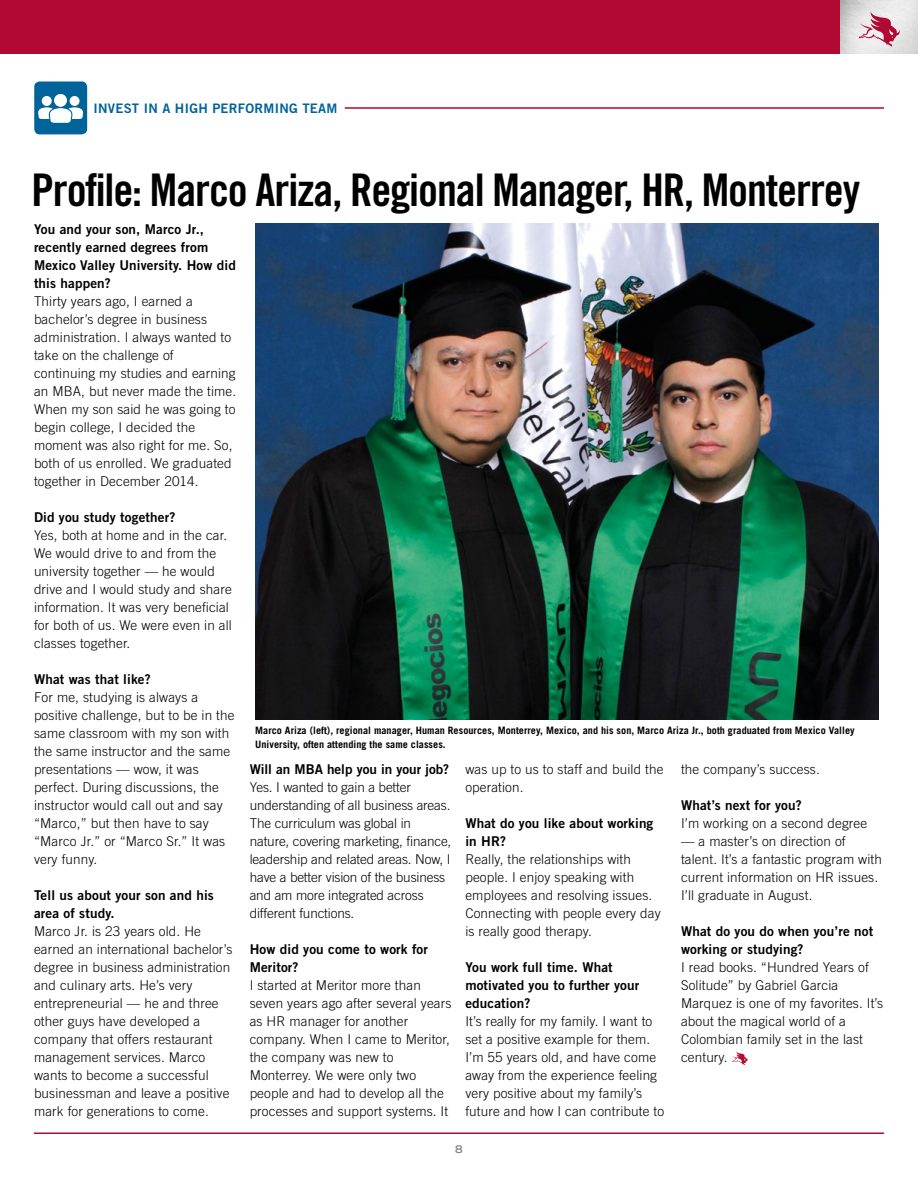
<style>
.page{position:relative;width:918px;height:1188px;background:#fff}
.page>*{position:absolute;margin:0;border:0;box-sizing:border-box;transform-origin:0 0}
.t1{font:45px "Trade Gothic LT Std Bd Cn 20";letter-spacing:-.025em;color:#000}
.t2{font:300 13.5px/18px "Trade Gothic LT Std";letter-spacing:.01em;color:#000}
.t3{font:13.5px/18px "Trade Gothic LT Std Bd 2";letter-spacing:.01em;color:#000}
.t4{font:300 13.5px/18px "Trade Gothic LT Std";letter-spacing:-.01em;color:#000}
.t5{font:13.2px "Trade Gothic LT Std Bd 2";letter-spacing:.02em;color:#00639a}
.t6{font:700 expanded 10.5px "Trade Gothic LT Std";color:#878686}
.t7{font:700 10.2px/13.5px "Trade Gothic LT Std";letter-spacing:.005em;color:#000}
</style>
<div class="page">
<hr style="left:34px;top:1133px;width:850px;height:1px;background:#b10933">
<div style="left:0;top:0;width:845px;height:54px;background:#b10933"></div>
<img style="left:841px;top:0;width:77px;height:54px">
<svg style="left:859px;top:12px;width:41px;height:35px"></svg>
<svg style="left:732px;top:1052px;width:16px;height:13px"></svg>
<img style="left:255px;top:224px;width:623px;height:496px">
<div style="left:34px;top:81px;width:53px;height:53px;background:#00639a;border-radius:5px"></div>
<svg style="left:38px;top:94px;width:45px;height:29px"></svg>
<hr style="left:345px;top:107px;width:539px;height:2px;background:#b10933">
<p class="t5" style="left:93px;top:100px;width:245px">INVEST IN A HIGH PERFORMING TEAM</p>
<h1 class="t1" style="left:32px;top:162px;width:830px">Profile: Marco Ariza, Regional Manager, HR, Monterrey</h1>
<p class="t3" style="left:34px;top:220px;width:203px">You and your son, Marco Jr., recently earned degrees from<br>Mexico Valley University. How did this happen?</p>
<p class="t2" style="left:34px;top:292px;width:204px">Thirty years ago, I earned a bachelor’s degree in business administration. I always wanted to take on the challenge of continuing my studies and earning an MBA, but never made the time.<br>When my son said he was going to begin college, I decided the moment was also right for me. So, both of us enrolled. We graduated together in December 2014.</p>
<p class="t3" style="left:34px;top:508px;width:143px">Did you study together?</p>
<p class="t2" style="left:34px;top:526px;width:199px">Yes, both at home and in the car.<br>We would drive to and from the university together — he would drive and I would study and share information. It was very beneficial for both of us. We were even in all classes together.</p>
<p class="t3" style="left:34px;top:670px;width:118px">What was that like?</p>
<p class="t2" style="left:34px;top:688px;width:202px">For me, studying is always a positive challenge, but to be in the same classroom with my son with the same instructor and the same presentations — wow, it was perfect. During discussions, the instructor would call out and say “Marco,” but then have to say “Marco Jr.” or “Marco Sr.” It was very funny.</p>
<p class="t3" style="left:34px;top:886px;width:181px">Tell us about your son and his area of study.</p>
<p class="t2" style="left:34px;top:922px;width:200px">Marco Jr. is 23 years old. He earned an international bachelor’s degree in business administration and culinary arts. He’s very entrepreneurial — he and three other guys have developed a company that offers restaurant management services. Marco wants to become a successful businessman and leave a positive mark for generations to come.</p>
<p class="t7" style="left:255px;top:724px;width:601px">Marco Ariza (left), regional manager, Human Resources, Monterrey, Mexico, and his son, Marco Ariza Jr., both graduated from Mexico Valley<br>University, often attending the same classes.</p>
<p class="t2" style="left:465px;top:760px;width:200px">was up to us to staff and build the operation.</p>
<p class="t3" style="left:465px;top:814px;width:190px">What do you like about working in HR?</p>
<p class="t2" style="left:465px;top:850px;width:197px">Really, the relationships with people. I enjoy speaking with employees and resolving issues.<br>Connecting with people every day is really good therapy.</p>
<p class="t3" style="left:465px;top:958px;width:175px">You work full time. What motivated you to further your education?</p>
<p class="t2" style="left:465px;top:1012px;width:200px">It’s really for my family. I want to set a positive example for them.<br>I’m 55 years old, and have come away from the experience feeling very positive about my family’s future and how I can contribute to</p>
<p class="t3" style="left:250px;top:760px;width:201px">Will an MBA help you in your job?</p>
<p class="t4" style="left:250px;top:778px;width:203px">Yes. I wanted to gain a better understanding of all business areas.<br>The curriculum was global in nature, covering marketing, finance, leadership and related areas. Now, I have a better vision of the business and am more integrated across different functions.</p>
<p class="t3" style="left:250px;top:940px;width:180px">How did you come to work for<br>Meritor?</p>
<p class="t2" style="left:250px;top:976px;width:203px">I started at Meritor more than seven years ago after several years as HR manager for another company. When I came to Meritor, the company was new to<br>Monterrey. We were only two people and had to develop all the processes and support systems. It</p>
<p class="t2" style="left:681px;top:760px;width:140px">the company’s success.</p>
<p class="t3" style="left:681px;top:796px;width:122px">What’s next for you?</p>
<p class="t2" style="left:681px;top:814px;width:188px">I’m working on a second degree</p>
<p class="t2" style="left:681px;top:832px;width:202px">— a master’s on direction of talent. It’s a fantastic program with current information on HR issues.<br>I’ll graduate in August.</p>
<p class="t3" style="left:681px;top:922px;width:194px">What do you do when you’re not working or studying?</p>
<p class="t2" style="left:681px;top:958px;width:204px">I read books. “Hundred Years of<br>Solitude” by Gabriel Garcia<br>Marquez is one of my favorites. It’s about the magical world of a<br>Colombian family set in the last century.</p>
<p class="t6" style="left:455px;top:1143px;width:9px">8</p>
</div>
